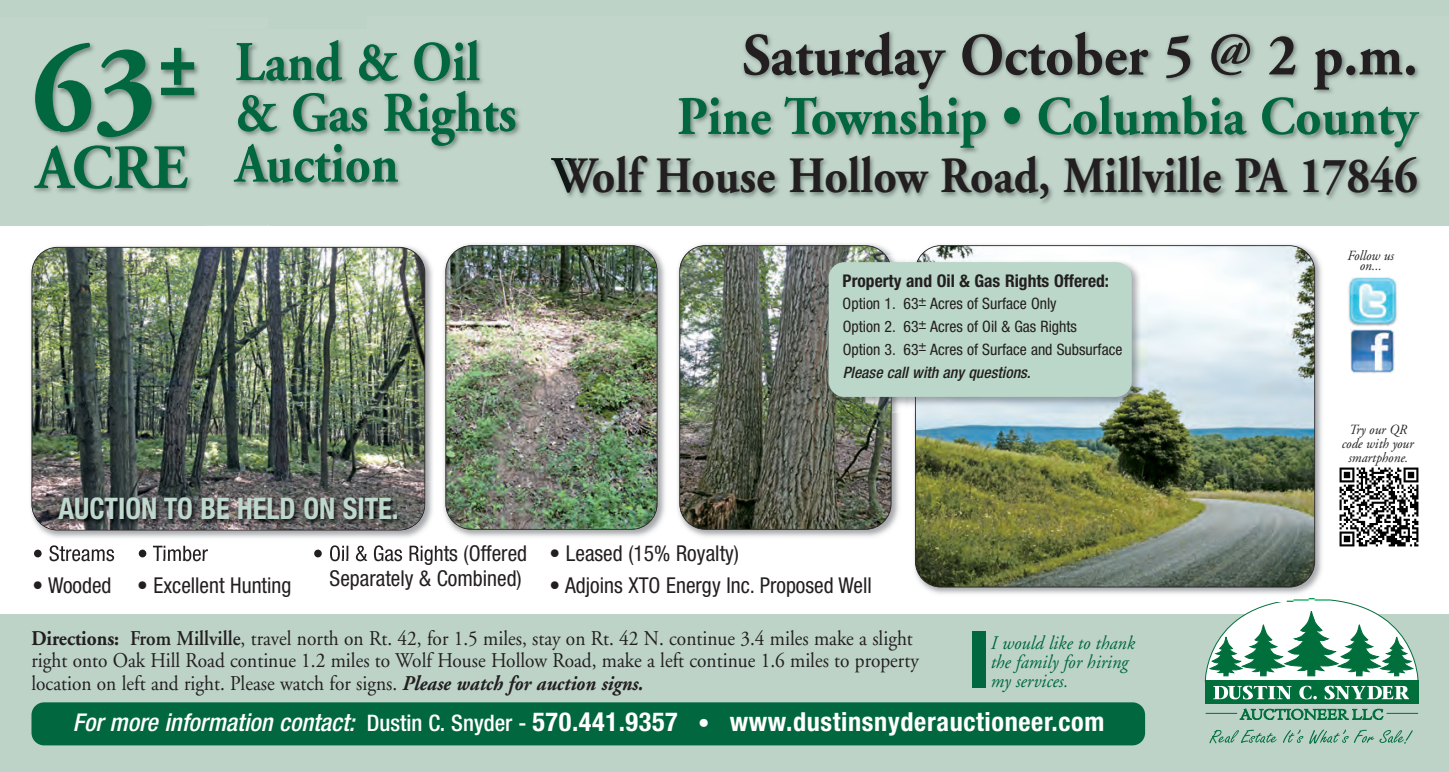
<style>
.page{position:relative;width:1449px;height:772px;background:#fff}
.page>*{position:absolute;margin:0;border:0;box-sizing:border-box;transform-origin:0 0}
.t1{font:700 126px "Adobe Garamond";color:#00673e;scale:.95 1}
.t2{font:700 62.82px "Adobe Garamond";color:#00673e;scale:.95 1}
.t3{font:700 59.5px "Adobe Garamond";color:#231f20;scale:.94 1}
.t4{font:700 56px/50.8px "Adobe Garamond";color:#00673e;scale:.9 1}
.t5{font:700 54.25px "Adobe Garamond";color:#00673e;scale:.94 1}
.t6{font:700 50.75px "Adobe Garamond";color:#231f20;scale:.9 1}
.t7{font:700 condensed 29.75px "Helvetica Neue";color:#bfd8cd;scale:.95 1}
.t8{font:700 condensed 26.25px "Helvetica Neue";letter-spacing:.025em;color:#fff}
.t9{font:condensed 21.88px/24.5px "Helvetica Neue";color:#231f20;text-align:center}
.t10{font:21px/22.8px "Adobe Garamond";color:#231f20;scale:.92 1}
.t11{font:italic 19.25px/19.2px "Adobe Garamond";color:#00673e;scale:.95 1}
.t12{font:700 condensed 17.5px "Helvetica Neue";color:#231f20}
.t13{font:condensed 15.75px/22.8px "Helvetica Neue";color:#231f20}
.t14{font:italic 500 condensed 15.75px "Helvetica Neue";color:#231f20}
.t15{font:italic 14px/14px "Adobe Garamond";color:#231f20;text-align:center;scale:.95 1}
.s1{font-weight:700}
.s2{font-weight:600}
.s3{font-weight:700;font-style:italic}
.s4{font-weight:500;font-style:italic;font-size:24.5px}
.s5{font-weight:500;font-size:22.75px}
</style>
<div class="page">
<div style="left:0;top:614px;width:1449px;height:158px;background:#bdd3c8"></div>
<div style="left:0;top:0;width:1449px;height:226px;background:#bdd3c8"></div>
<div style="left:32px;top:702px;width:1113px;height:43px;background:#00673e;border-radius:13px"></div>
<img style="left:1339px;top:468px;width:79px;height:78px">
<img style="left:1347px;top:277px;width:50px;height:50px">
<img style="left:1350px;top:329px;width:45px;height:45px">
<div style="left:1205px;top:680px;width:213px;height:24px;background:#006f3c"></div>
<svg style="left:1205px;top:599px;width:213px;height:100px"></svg>
<hr style="left:1387px;top:713px;width:31px;height:1px;background:#006f3c">
<hr style="left:1206px;top:713px;width:31px;height:1px;background:#006f3c">
<svg style="left:1209px;top:730px;width:68px;height:13px"></svg>
<svg style="left:1283px;top:729px;width:20px;height:14px"></svg>
<svg style="left:1309px;top:729px;width:104px;height:15px"></svg>
<svg style="left:1240px;top:709px;width:143px;height:11px"></svg>
<div style="left:972px;top:631px;width:14px;height:57px;background:#00673e"></div>
<img style="left:35px;top:132px;width:157px;height:61px">
<img style="left:35px;top:44px;width:163px;height:88px">
<img style="left:30px;top:246px;width:403px;height:313px">
<img style="left:32px;top:247px;width:393px;height:283px;border-radius:26px">
<div style="left:32px;top:247px;width:393px;height:283px;border:2px solid #231f20;border-radius:26px"></div>
<img style="left:677px;top:243px;width:222px;height:294px">
<img style="left:680px;top:246px;width:211px;height:283px;border-radius:26px">
<div style="left:679px;top:245px;width:213px;height:285px;border:2px solid #231f20;border-radius:26px"></div>
<img style="left:914px;top:244px;width:408px;height:350px">
<img style="left:1205px;top:598px;width:124px;height:3px">
<img style="left:915px;top:246px;width:400px;height:341px;border-radius:26px">
<div style="left:915px;top:245px;width:400px;height:342px;border:2px solid #231f20;border-radius:26px"></div>
<img style="left:60px;top:132px;width:72px;height:5px">
<img style="left:30px;top:482px;width:403px;height:61px">
<img style="left:32px;top:482px;width:393px;height:48px">
<img style="left:32px;top:504px;width:392px;height:25px">
<img style="left:34px;top:545px;width:80px;height:14px">
<img style="left:139px;top:546px;width:69px;height:13px">
<img style="left:314px;top:545px;width:124px;height:14px">
<img style="left:368px;top:32px;width:1055px;height:171px">
<img style="left:269px;top:41px;width:99px;height:146px">
<img style="left:206px;top:44px;width:63px;height:182px">
<img style="left:206px;top:132px;width:26px;height:91px">
<img style="left:551px;top:156px;width:19px;height:37px">
<img style="left:892px;top:255px;width:23px;height:158px">
<img style="left:891px;top:255px;width:1px;height:158px">
<img style="left:822px;top:255px;width:69px;height:158px">
<img style="left:915px;top:255px;width:1px;height:158px">
<img style="left:916px;top:255px;width:231px;height:158px">
<div style="left:829px;top:262px;width:303px;height:135px;background:#bbd7c9;border-radius:16px"></div>
<img style="left:443px;top:243px;width:222px;height:294px">
<img style="left:446px;top:246px;width:211px;height:283px;border-radius:26px">
<div style="left:445px;top:245px;width:213px;height:285px;border:2px solid #231f20;border-radius:26px"></div>
<h1 class="t1" style="left:32px;top:40px;width:178px">63<sup>±</sup></h1>
<h2 class="t2" style="left:36px;top:143px;width:161px">ACRE</h2>
<h3 class="t4" style="left:235px;top:42px;width:314px">Land &amp; Oil &amp; Gas Rights<br>Auction</h3>
<h3 class="t7" style="left:58px;top:484px;width:360px">AUCTION TO BE HELD ON SITE.</h3>
<h3 class="t3" style="left:743px;top:32px;width:720px">Saturday October 5 @ 2 p.m.</h3>
<h3 class="t5" style="left:677px;top:95px;width:789px">Pine Township • Columbia County</h3>
<h3 class="t6" style="left:553px;top:155px;width:963px">Wolf House Hollow Road, Millville PA 17846</h3>
<p class="t12" style="left:843px;top:274px;width:268px">Property and Oil &amp; Gas Rights Offered:</p>
<p class="t13" style="left:843px;top:294px;width:281px">Option 1. 63± Acres of Surface Only<br>Option 2. 63± Acres of Oil &amp; Gas Rights<br>Option 3. 63± Acres of Surface and Subsurface</p>
<p class="t14" style="left:843px;top:366px;width:190px">Please call with any questions.</p>
<p class="t15" style="left:1347px;top:251px;width:50px;line-height:10.5px">Follow us on...</p>
<p class="t15" style="left:1342px;top:423px;width:77px">Try our QR code with your smartphone.</p>
<p class="t9" style="left:32px;top:543px;width:84px">• Streams</p>
<p class="t9" style="left:32px;top:575px;width:81px">• Wooded</p>
<p class="t9" style="left:137px;top:543px;width:72px">• Timber</p>
<p class="t9" style="left:137px;top:575px;width:156px">• Excellent Hunting</p>
<p class="t9" style="left:313px;top:543px;width:216px">• Oil &amp; Gas Rights (Offered<br>Separately &amp; Combined)</p>
<p class="t9" style="left:550px;top:543px;width:191px">• Leased (15% Royalty)</p>
<p class="t9" style="left:550px;top:575px;width:324px">• Adjoins XTO Energy Inc. Proposed Well</p>
<p class="t10" style="left:31px;top:628px;width:966px"><span class="s1">Directions:</span> <span class="s2">From Millville</span>, travel north on Rt. 42, for 1.5 miles, stay on Rt. 42 N. continue 3.4 miles make a slight right onto Oak Hill Road continue 1.2 miles to Wolf House Hollow Road, make a left continue 1.6 miles to property location on left and right. Please watch for signs. <span class="s3">Please watch for auction signs.</span></p>
<p class="t11" style="left:991px;top:635px;width:153px">I would like to thank the family for hiring my services.</p>
<p class="t8" style="left:73px;top:712px;width:1033px"><span class="s4">For more information contact:</span> <span class="s5">Dustin C. Snyder -</span> 570.441.9357 <span class="s5">•</span> www.dustinsnyderauctioneer.com</p>
</div>
